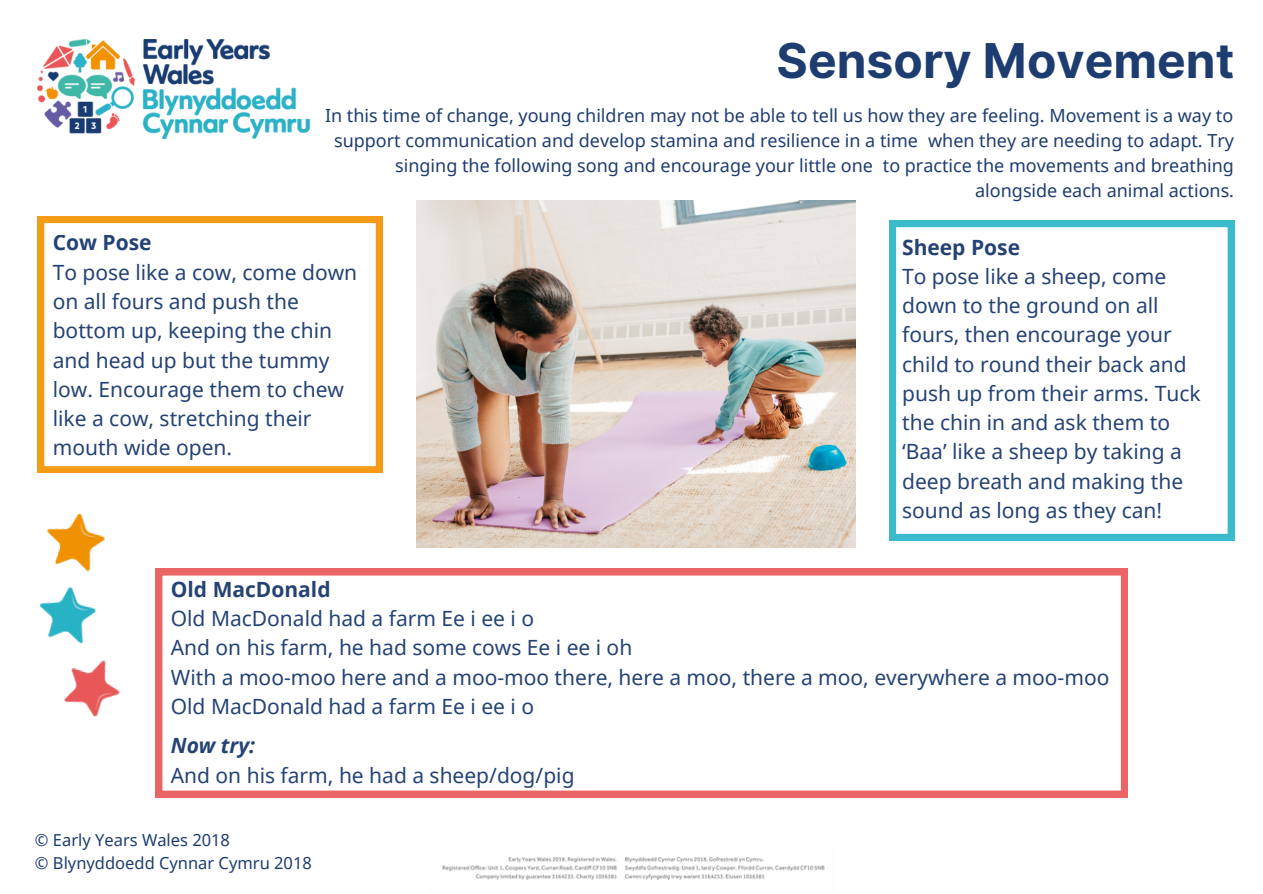
<style>
.page{position:relative;width:1263px;height:894px;background:#fff}
.page>*{position:absolute;margin:0;border:0;box-sizing:border-box;transform-origin:0 0}
.t1{font:700 48px "Inter";color:#1d3c70}
.t2{font:21px/29.2px "Noto Sans";color:#1d3c70}
.t3{font:700 21px "Noto Sans";color:#1d3c70}
.t4{font:italic 700 21px "Noto Sans";color:#1d3c70}
.t5{font:18px/24.8px "Noto Sans";color:#1d3c70;text-align:right}
.t6{font:16.5px "Noto Sans";color:#1d3c70}
</style>
<div class="page">
<img style="left:38px;top:40px;width:272px;height:99px">
<svg style="left:38px;top:216px;width:345px;height:257px"></svg>
<img style="left:442px;top:857px;width:383px;height:23px">
<img style="left:416px;top:200px;width:439px;height:347px">
<svg style="left:889px;top:220px;width:345px;height:320px"></svg>
<svg style="left:156px;top:568px;width:972px;height:229px"></svg>
<img style="left:39px;top:587px;width:57px;height:57px">
<img style="left:64px;top:660px;width:56px;height:57px">
<img style="left:47px;top:513px;width:58px;height:59px">
<p class="t1" style="left:777px;top:32px;width:459px">Sensory Movement</p>
<p class="t5" style="left:325px;top:103px;width:910px">In this time of change, young children may not be able to tell us how they are feeling. Movement is a way to support communication and develop stamina and resilience in a time when they are needing to adapt. Try singing the following song and encourage your little one to practice the movements and breathing alongside each animal actions.</p>
<p class="t3" style="left:902px;top:232px;width:119px">Sheep Pose</p>
<p class="t2" style="left:902px;top:261px;width:300px">To pose like a sheep, come down to the ground on all fours, then encourage your child to round their back and push up from their arms. Tuck the chin in and ask them to ‘Baa’ like a sheep by taking a deep breath and making the sound as long as they can!</p>
<p class="t3" style="left:53px;top:228px;width:100px">Cow Pose</p>
<p class="t2" style="left:53px;top:257px;width:306px">To pose like a cow, come down on all fours and push the bottom up, keeping the chin and head up but the tummy low. Encourage them to chew like a cow, stretching their mouth wide open.</p>
<p class="t3" style="left:171px;top:574px;width:161px">Old MacDonald</p>
<p class="t2" style="left:171px;top:603px;width:940px">Old MacDonald had a farm Ee i ee i o<br>And on his farm, he had some cows Ee i ee i oh<br>With a moo-moo here and a moo-moo there, here a moo, there a moo, everywhere a moo-moo Old MacDonald had a farm Ee i ee i o</p>
<p class="t4" style="left:171px;top:730px;width:86px">Now try:</p>
<p class="t2" style="left:171px;top:759px;width:405px">And on his farm, he had a sheep/dog/pig</p>
<h2 class="t6" style="left:35px;top:828px;width:197px">© Early Years Wales 2018</h2>
<h2 class="t6" style="left:35px;top:850px;width:278px">© Blynyddoedd Cynnar Cymru 2018</h2>
</div>
